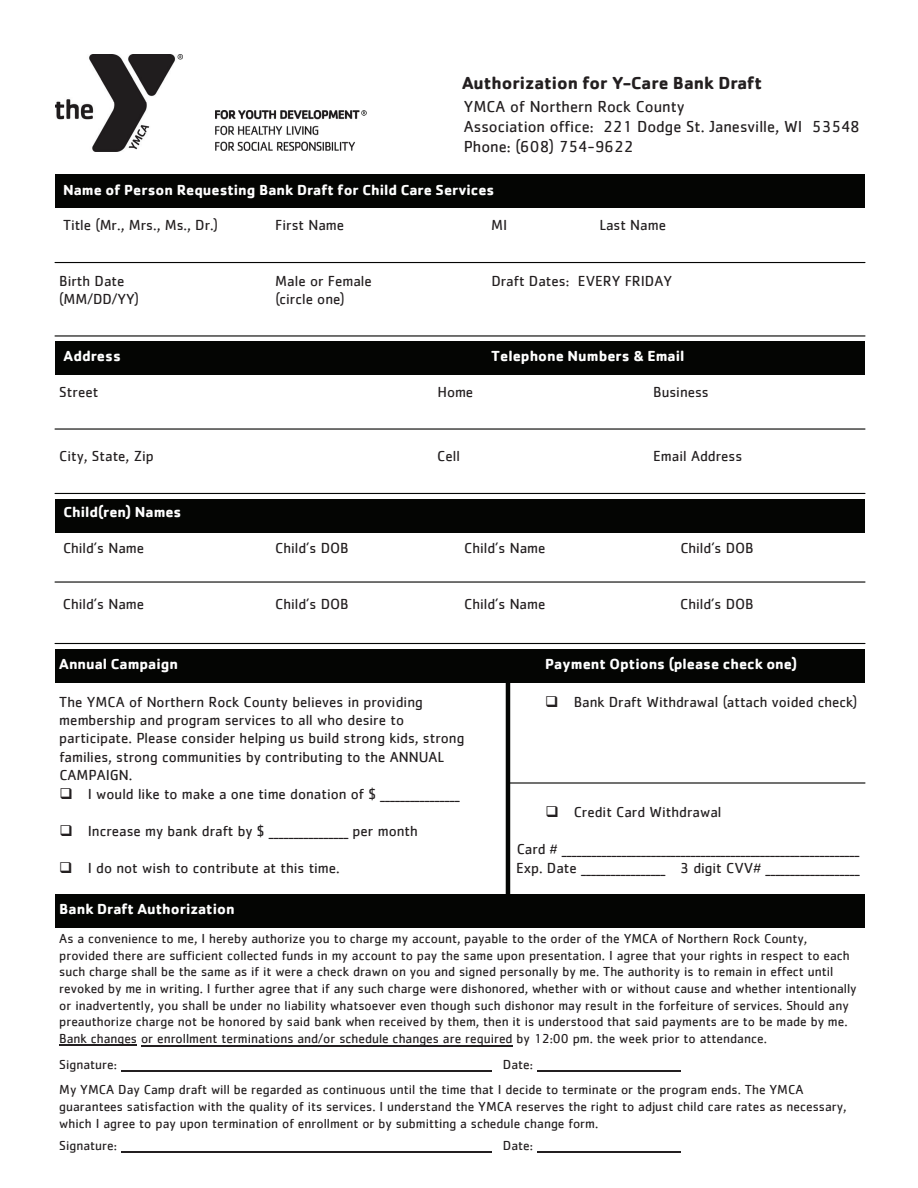
<style>
.page{position:relative;width:918px;height:1188px;background:#fff}
.page>*{position:absolute;margin:0;border:0;box-sizing:border-box;transform-origin:0 0}
.t1{font:700 18px "Cachet";color:#231f20}
.t2{font:16.5px/20px "Cachet";color:#231f20}
.t3{font:700 16.5px "Cachet";letter-spacing:.005em;color:#231f20}
.t4{font:15px/18.5px "Cachet";color:#231f20}
.t5{font:700 15px "Cachet";color:#fff}
.t6{font:13.5px/16.6px "Cachet";color:#231f20}
</style>
<div class="page">
<div style="left:55px;top:894px;width:810px;height:34px;background:#040503"></div>
<div style="left:55px;top:650px;width:810px;height:33px;background:#040503"></div>
<div style="left:55px;top:499px;width:810px;height:34px;background:#040503"></div>
<div style="left:55px;top:341px;width:810px;height:34px;background:#040503"></div>
<div style="left:55px;top:174px;width:810px;height:34px;background:#040503"></div>
<hr style="left:141px;top:1045px;width:371px;height:1px;background:#231f20">
<hr style="left:60px;top:1045px;width:77px;height:1px;background:#231f20">
<hr style="left:121px;top:1070px;width:370px;height:1px;background:#231f20">
<hr style="left:537px;top:1070px;width:143px;height:1px;background:#231f20">
<hr style="left:121px;top:1151px;width:370px;height:2px;background:#231f20">
<hr style="left:537px;top:1151px;width:143px;height:2px;background:#231f20">
<hr style="left:55px;top:262px;width:810px;height:1px;background:#040503">
<hr style="left:55px;top:335px;width:810px;height:2px;background:#040503">
<hr style="left:55px;top:428px;width:810px;height:2px;background:#040503">
<hr style="left:55px;top:493px;width:810px;height:1px;background:#040503">
<hr style="left:55px;top:581px;width:810px;height:2px;background:#040503">
<hr style="left:55px;top:643px;width:810px;height:1px;background:#040503">
<hr style="left:506px;top:682px;width:4px;height:222px;background:#040503">
<hr style="left:507px;top:782px;width:358px;height:2px;background:#040503">
<img style="left:215px;top:110px;width:152px;height:41px">
<img style="left:55px;top:54px;width:127px;height:97px">
<h1 class="t1" style="left:462px;top:72px;width:302px">Authorization for Y-Care Bank Draft</h1>
<p class="t3" style="left:464px;top:76px;width:301px">Authorization for Day Camp Bank Draft</p>
<p class="t2" style="left:464px;top:97px;width:397px">YMCA of Northern Rock County<br>Association office: 221 Dodge St. Janesville, WI 53548<br>Phone: (608) 754-9622</p>
<p class="t5" style="left:63px;top:180px;width:433px">Name of Person Requesting Bank Draft for Child Care Services</p>
<p class="t4" style="left:63px;top:216px;width:157px">Title (Mr., Mrs., Ms., Dr.)</p>
<p class="t4" style="left:275px;top:216px;width:70px">First Name</p>
<p class="t4" style="left:491px;top:216px;width:18px">MI</p>
<p class="t4" style="left:599px;top:216px;width:68px">Last Name</p>
<p class="t4" style="left:59px;top:271px;width:67px">Birth Date</p>
<p class="t4" style="left:275px;top:271px;width:98px">Male or Female</p>
<p class="t4" style="left:491px;top:271px;width:182px">Draft Dates: EVERY FRIDAY</p>
<p class="t4" style="left:59px;top:290px;width:81px">(MM/DD/YY)</p>
<p class="t4" style="left:275px;top:290px;width:71px">(circle one)</p>
<p class="t5" style="left:64px;top:346px;width:59px">Address</p>
<p class="t5" style="left:491px;top:346px;width:195px">Telephone Numbers &amp; Email</p>
<p class="t4" style="left:59px;top:382px;width:40px">Street</p>
<p class="t4" style="left:437px;top:382px;width:37px">Home</p>
<p class="t4" style="left:653px;top:382px;width:57px">Business</p>
<p class="t4" style="left:59px;top:447px;width:96px">City, State, Zip</p>
<p class="t4" style="left:437px;top:447px;width:24px">Cell</p>
<p class="t4" style="left:653px;top:447px;width:90px">Email Address</p>
<p class="t5" style="left:64px;top:503px;width:119px">Child(ren) Names</p>
<p class="t4" style="left:63px;top:539px;width:83px">Child’s Name</p>
<p class="t4" style="left:275px;top:539px;width:75px">Child’s DOB</p>
<p class="t4" style="left:464px;top:539px;width:83px">Child’s Name</p>
<p class="t4" style="left:680px;top:539px;width:75px">Child’s DOB</p>
<p class="t4" style="left:63px;top:594px;width:83px">Child’s Name</p>
<p class="t4" style="left:275px;top:594px;width:75px">Child’s DOB</p>
<p class="t4" style="left:464px;top:594px;width:83px">Child’s Name</p>
<p class="t4" style="left:680px;top:594px;width:75px">Child’s DOB</p>
<p class="t5" style="left:59px;top:654px;width:120px">Annual Campaign</p>
<p class="t5" style="left:545px;top:654px;width:253px">Payment Options (please check one)</p>
<p class="t4" style="left:59px;top:692px;width:365px">The YMCA of Northern Rock County believes in providing</p>
<p class="t4" style="left:545px;top:692px;width:314px">❑ Bank Draft Withdrawal (attach voided check)</p>
<p class="t4" style="left:59px;top:710px;width:407px">membership and program services to all who desire to participate. Please consider helping us build strong kids, strong families, strong communities by contributing to the ANNUAL CAMPAIGN.</p>
<p class="t4" style="left:59px;top:784px;width:402px">❑ I would like to make a one time donation of $ ________________</p>
<p class="t4" style="left:545px;top:803px;width:178px">❑ Credit Card Withdrawal</p>
<p class="t4" style="left:59px;top:821px;width:360px">❑ Increase my bank draft by $ ________________ per month</p>
<p class="t4" style="left:517px;top:840px;width:344px">Card # ____________________________________________________________</p>
<p class="t4" style="left:59px;top:858px;width:282px">❑ I do not wish to contribute at this time.</p>
<p class="t4" style="left:516px;top:858px;width:345px">Exp. Date _________________ 3 digit CVV# ___________________</p>
<p class="t5" style="left:59px;top:899px;width:177px">Bank Draft Authorization</p>
<p class="t6" style="left:59px;top:930px;width:799px">As a convenience to me, I hereby authorize you to charge my account, payable to the order of the YMCA of Northern Rock County, provided there are sufficient collected funds in my account to pay the same upon presentation. I agree that your rights in respect to each such charge shall be the same as if it were a check drawn on you and signed personally by me. The authority is to remain in effect until revoked by me in writing. I further agree that if any such charge were dishonored, whether with or without cause and whether intentionally or inadvertently, you shall be under no liability whatsoever even though such dishonor may result in the forfeiture of services. Should any preauthorize charge not be honored by said bank when received by them, then it is understood that said payments are to be made by me.<br>Bank changes or enrollment terminations and/or schedule changes are required by 12:00 pm. the week prior to attendance.</p>
<p class="t6" style="left:59px;top:1055px;width:59px">Signature:</p>
<p class="t6" style="left:59px;top:1051px;width:746px;line-height:25.8px;text-indent:444px">Date:<br>My YMCA Day Camp draft will be regarded as continuous until the time that I decide to terminate or the program ends. The YMCA</p>
<p class="t6" style="left:59px;top:1098px;width:789px">guarantees satisfaction with the quality of its services. I understand the YMCA reserves the right to adjust child care rates as necessary, which I agree to pay upon termination of enrollment or by submitting a schedule change form.</p>
<p class="t6" style="left:59px;top:1137px;width:59px">Signature:</p>
<p class="t6" style="left:503px;top:1137px;width:32px">Date:</p>
</div>
